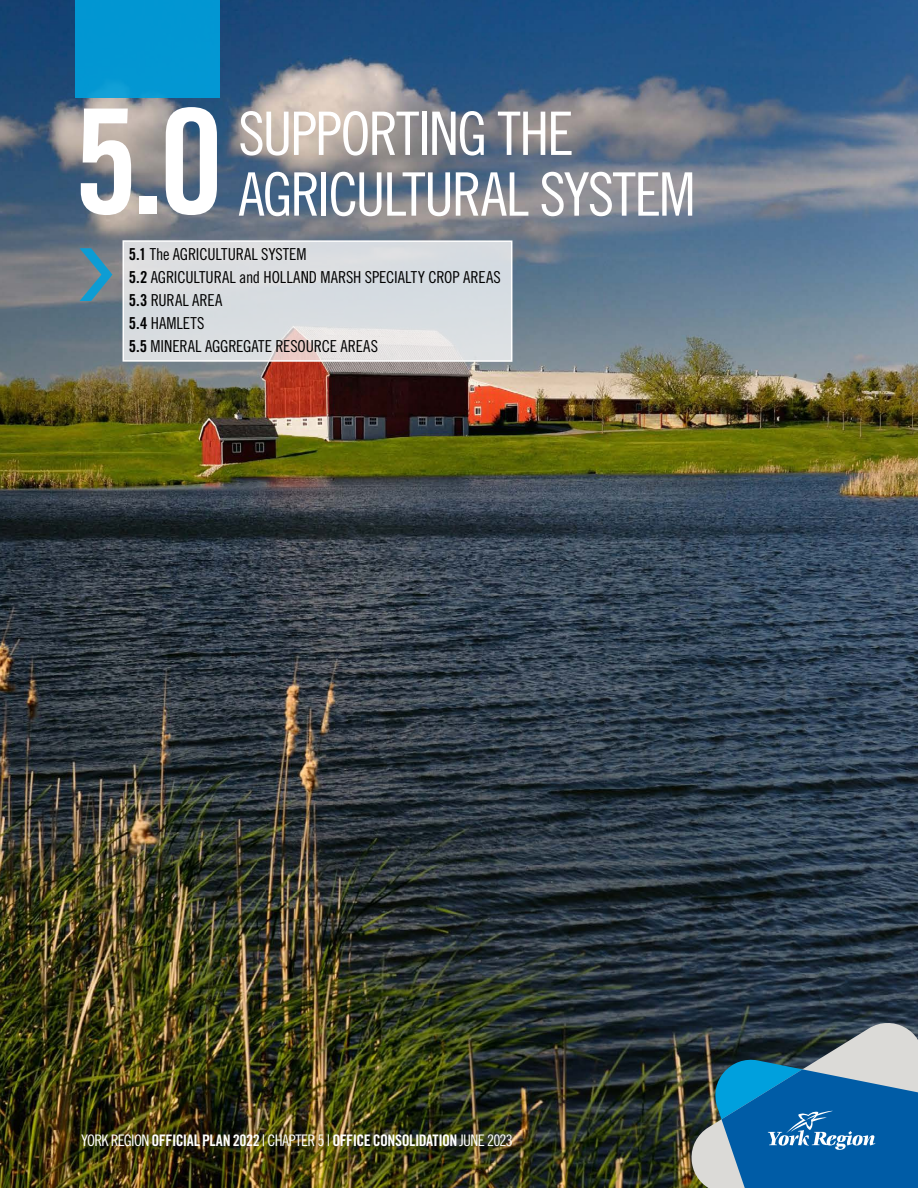
<style>
.page{position:relative;width:918px;height:1188px;background:#fff}
.page>*{position:absolute;margin:0;border:0;box-sizing:border-box;transform-origin:0 0}
.t1{font:145.5px "Trade Gothic LT Pro Bd Cn 20";color:#fff}
.t2{font:60px/60.8px "Trade Gothic LT Pro Cn 18";letter-spacing:-.035em;color:#fff}
.t3{font:16.5px/23px "Trade Gothic LT Pro Cn 18";letter-spacing:-.005em;color:#000}
.t4{font:15.9px "Trade Gothic LT Pro Bd Cn 20";letter-spacing:-.03em;color:#fff}
.s1{font-family:"Trade Gothic LT Pro Bd Cn 20"}
.s2{font-family:"Trade Gothic LT Pro Cn 18"}
</style>
<div class="page">
<img style="left:0;top:0;width:918px;height:1188px">
<div style="left:75px;top:0;width:144px;height:98px;background:#0296d2"></div>
<svg style="left:80px;top:248px;width:32px;height:53px;background:#568aa0"></svg>
<svg style="left:692px;top:1023px;width:226px;height:165px;background:#3a749c"></svg>
<svg style="left:122px;top:240px;width:391px;height:123px;background:#dadde0"></svg>
<h1 class="t1" style="left:74px;top:73px;width:152px">5.0</h1>
<h1 class="t2" style="left:238px;top:103px;width:459px">SUPPORTING THE<br>AGRICULTURAL SYSTEM</h1>
<p class="t3" style="left:129px;top:243px;width:373px"><span class="s1">5.1</span> The AGRICULTURAL SYSTEM<br><span class="s1">5.2</span> AGRICULTURAL and HOLLAND MARSH SPECIALTY CROP AREAS<br><span class="s1">5.3</span> RURAL AREA<br><span class="s1">5.4</span> HAMLETS<br><span class="s1">5.5</span> MINERAL AGGREGATE RESOURCE AREAS</p>
<p class="t4" style="left:81px;top:1130px;width:433px"><span class="s2">YORK REGION</span> OFFICIAL PLAN 2022 <span class="s2">| CHAPTER 5 |</span> OFFICE CONSOLIDATION <span class="s2">JUNE 2023</span></p>
</div>
